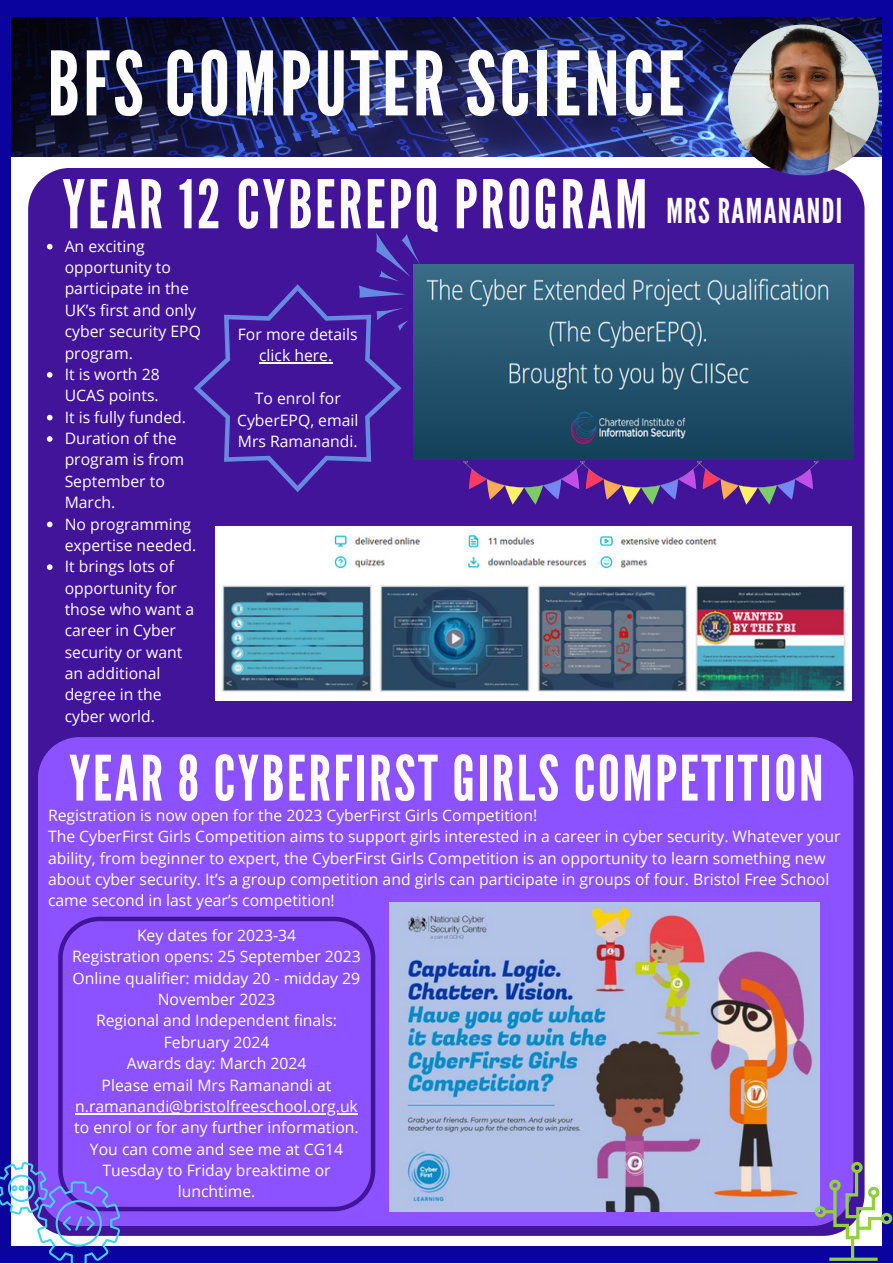
<style>
.page{position:relative;width:893px;height:1264px;background:#fff}
.page>*{position:absolute;margin:0;border:0;box-sizing:border-box;transform-origin:0 0}
.t1{font:88.5px "League Gothic";letter-spacing:.04em;color:#fdfcfc}
.t2{font:66.9px "League Gothic";letter-spacing:.04em;color:#fdfcfc}
.t3{font:62.4px "League Gothic";letter-spacing:.04em;color:#fdfcfc}
.t4{font:34.2px "League Gothic";letter-spacing:.04em;color:#fdfcfc}
.t5{font:15.75px/21.3px "Open Sans";color:#fff}
</style>
<div class="page">
<div style="left:0;top:0;width:892px;height:1262px;background:#0b039d"></div>
<div style="left:11px;top:17px;width:870px;height:1228px;background:#fff"></div>
<img style="left:11px;top:17px;width:870px;height:139px">
<div style="left:28px;top:168px;width:836px;height:1067px;background:#411499"></div>
<img style="left:728px;top:25px;width:150px;height:150px;border-radius:50%">
<img style="left:420px;top:264px;width:433px;height:196px">
<img style="left:216px;top:527px;width:635px;height:173px">
<svg style="left:463px;top:461px;width:355px;height:43px;background:#5d2f97"></svg>
<svg style="left:193px;top:232px;width:227px;height:260px;background:#421d9c"></svg>
<div style="left:38px;top:737px;width:815px;height:488px;background:#8c52ff"></div>
<img style="left:389px;top:902px;width:430px;height:309px">
<div style="left:58px;top:916px;width:317px;height:295px;background:#8c52ff"></div>
<hr style="left:75px;top:1113px;width:283px;height:1px;background:#fff">
<svg style="left:47px;top:244px;width:6px;height:5px"></svg>
<svg style="left:47px;top:372px;width:6px;height:5px"></svg>
<svg style="left:47px;top:415px;width:6px;height:5px"></svg>
<svg style="left:47px;top:436px;width:6px;height:6px"></svg>
<svg style="left:47px;top:521px;width:6px;height:6px"></svg>
<svg style="left:47px;top:564px;width:6px;height:6px"></svg>
<hr style="left:259px;top:362px;width:73px;height:2px;background:#fff">
<svg style="left:0;top:1161px;width:120px;height:101px"></svg>
<svg style="left:814px;top:1161px;width:78px;height:99px"></svg>
<p class="t1" style="left:47px;top:33px;width:638px">BFS COMPUTER SCIENCE</p>
<p class="t2" style="left:62px;top:166px;width:586px">YEAR 12 CYBEREPQ PROGRAM</p>
<p class="t5" style="left:65px;top:235px;width:138px">An exciting opportunity to participate in the<br>UK’s first and only cyber security EPQ program.</p>
<p class="t5" style="left:65px;top:363px;width:96px">It is worth 28<br>UCAS points.</p>
<p class="t5" style="left:65px;top:406px;width:123px">It is fully funded.</p>
<p class="t5" style="left:65px;top:427px;width:121px">Duration of the program is from<br>September to<br>March.</p>
<p class="t5" style="left:65px;top:512px;width:133px">No programming expertise needed.</p>
<p class="t5" style="left:65px;top:555px;width:131px">It brings lots of opportunity for those who want a career in Cyber security or want an additional degree in the cyber world.</p>
<p class="t5" style="left:238px;top:323px;width:121px;text-align:center">For more details click here.</p>
<p class="t5" style="left:237px;top:387px;width:123px;text-align:center">To enrol for<br>CyberEPQ, email<br>Mrs Ramanandi.</p>
<p class="t4" style="left:666px;top:191px;width:177px">MRS RAMANANDI</p>
<p class="t3" style="left:69px;top:742px;width:756px">YEAR 8 CYBERFIRST GIRLS COMPETITION</p>
<p class="t5" style="left:48px;top:804px;width:490px">Registration is now open for the 2023 CyberFirst Girls Competition!</p>
<p class="t5" style="left:48px;top:825px;width:794px">The CyberFirst Girls Competition aims to support girls interested in a career in cyber security. Whatever your ability, from beginner to expert, the CyberFirst Girls Competition is an opportunity to learn something new about cyber security. It’s a group competition and girls can participate in groups of four. Bristol Free School came second in last year’s competition!</p>
<p class="t5" style="left:137px;top:924px;width:161px">Key dates for 2023-34</p>
<p class="t5" style="left:72px;top:945px;width:290px">Registration opens: 25 September 2023</p>
<p class="t5" style="left:73px;top:966px;width:289px;text-align:center">Online qualifier: midday 20 - midday 29<br>November 2023</p>
<p class="t5" style="left:96px;top:1009px;width:242px;text-align:center">Regional and Independent finals:<br>February 2024</p>
<p class="t5" style="left:127px;top:1052px;width:181px">Awards day: March 2024</p>
<p class="t5" style="left:74px;top:1073px;width:286px;text-align:center">Please email Mrs Ramanandi at n.ramanandi@bristolfreeschool.org.uk to enrol or for any further information.<br>You can come and see me at CG14<br>Tuesday to Friday breaktime or lunchtime.</p>
</div>
